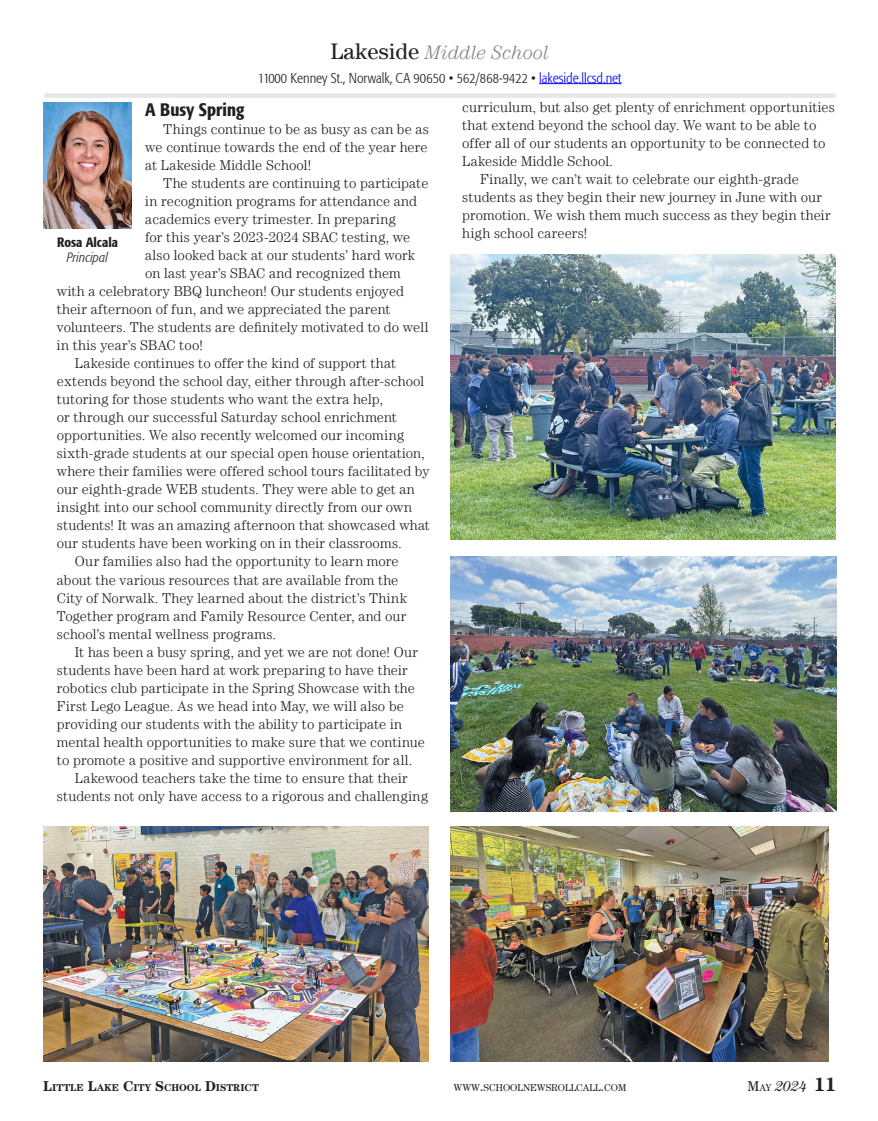
<style>
.page{position:relative;width:878px;height:1121px;background:#fff}
.page>*{position:absolute;margin:0;border:0;box-sizing:border-box;transform-origin:0 0}
.t1{font:italic 300 19.5px "Century LT";letter-spacing:-.005em;color:#808285}
.t2{font:500 condensed 18px "Formata";color:#231f20}
.t3{font:300 14.25px/18px "Century LT";letter-spacing:.01em;color:#231f20;text-align:justify}
.t4{font:300 condensed 14.25px "Formata";color:#231f20}
.t5{font:italic 14.25px "Century LT";color:#231f20}
.t6{font:500 condensed 13.5px "Formata";color:#231f20}
.t7{font:italic 300 condensed 13.5px "Formata";letter-spacing:.005em;color:#231f20}
.t8{font:700 10.05px "Century LT";color:#231f20}
.t9{font:10.05px "Century LT";color:#231f20}
.s1{font-weight:400;font-style:normal;font-size:22.5px;color:#231f20}
.s2{color:#00f}
.s3{font-size:14.25px}
.s4{font-style:normal}
.s5{font-style:normal;font-size:10.05px}
.s6{font-weight:700;font-style:normal;font-size:19.5px}
</style>
<div class="page">
<div style="left:44px;top:93px;width:791px;height:5px;background:#e6e7e8"></div>
<hr style="left:539px;top:83px;width:82px;height:1px;background:#00f">
<img style="left:43px;top:103px;width:89px;height:125px">
<img style="left:450px;top:826px;width:378px;height:235px">
<img style="left:43px;top:826px;width:385px;height:235px">
<img style="left:450px;top:556px;width:386px;height:256px">
<img style="left:450px;top:255px;width:385px;height:285px">
<h1 class="t1" style="left:331px;top:41px;width:219px"><span class="s1">Lakeside</span> Middle School</h1>
<p class="t4" style="left:258px;top:69px;width:365px">11000 Kenney St., Norwalk, CA 90650 • 562/868-9422 • <span class="s2">lakeside.llcsd.net</span></p>
<p class="t2" style="left:145px;top:99px;width:100px">A Busy Spring</p>
<p class="t3" style="left:145px;top:120px;width:285px;text-indent:18px">Things continue to be as busy as can be as we continue towards the end of the year here at Lakeside Middle School!</p>
<p class="t3" style="left:163px;top:174px;width:267px">The students are continuing to participate</p>
<p class="t3" style="left:145px;top:192px;width:273px">in recognition programs for attendance and</p>
<p class="t3" style="left:145px;top:210px;width:252px">academics every trimester. In preparing</p>
<p class="t3" style="left:145px;top:228px;width:267px">for this year’s 2023-2024 SBAC testing, we</p>
<p class="t3" style="left:145px;top:246px;width:271px">also looked back at our students’ hard work</p>
<p class="t3" style="left:145px;top:264px;width:257px">on last year’s SBAC and recognized them</p>
<p class="t3" style="left:57px;top:282px;width:349px">with a celebratory BBQ luncheon! Our students enjoyed</p>
<p class="t3" style="left:57px;top:300px;width:335px">their afternoon of fun, and we appreciated the parent</p>
<p class="t3" style="left:57px;top:318px;width:373px">volunteers. The students are definitely motivated to do well</p>
<p class="t3" style="left:57px;top:336px;width:147px">in this year’s SBAC too!</p>
<p class="t3" style="left:75px;top:354px;width:322px">Lakeside continues to offer the kind of support that</p>
<p class="t3" style="left:57px;top:372px;width:369px">extends beyond the school day, either through after-school</p>
<p class="t3" style="left:57px;top:390px;width:328px">tutoring for those students who want the extra help,</p>
<p class="t3" style="left:57px;top:408px;width:341px">or through our successful Saturday school enrichment</p>
<p class="t3" style="left:57px;top:426px;width:349px">opportunities. We also recently welcomed our incoming</p>
<p class="t3" style="left:57px;top:444px;width:369px">sixth-grade students at our special open house orientation,</p>
<p class="t3" style="left:57px;top:462px;width:374px">where their families were offered school tours facilitated by</p>
<p class="t3" style="left:57px;top:480px;width:359px">our eighth-grade WEB students. They were able to get an</p>
<p class="t3" style="left:57px;top:498px;width:357px">insight into our school community directly from our own</p>
<p class="t3" style="left:57px;top:516px;width:374px">students! It was an amazing afternoon that showcased what</p>
<p class="t3" style="left:57px;top:534px;width:346px">our students have been working on in their classrooms.</p>
<p class="t3" style="left:75px;top:552px;width:325px">Our families also had the opportunity to learn more</p>
<p class="t3" style="left:57px;top:570px;width:343px">about the various resources that are available from the</p>
<p class="t3" style="left:57px;top:588px;width:351px">City of Norwalk. They learned about the district’s Think</p>
<p class="t3" style="left:57px;top:606px;width:351px">Together program and Family Resource Center, and our</p>
<p class="t3" style="left:57px;top:624px;width:221px">school’s mental wellness programs.</p>
<p class="t3" style="left:75px;top:642px;width:344px">It has been a busy spring, and yet we are not done! Our</p>
<p class="t3" style="left:57px;top:660px;width:352px">students have been hard at work preparing to have their</p>
<p class="t3" style="left:57px;top:678px;width:359px">robotics club participate in the Spring Showcase with the</p>
<p class="t3" style="left:57px;top:696px;width:348px">First Lego League. As we head into May, we will also be</p>
<p class="t3" style="left:57px;top:714px;width:347px">providing our students with the ability to participate in</p>
<p class="t3" style="left:57px;top:732px;width:369px">mental health opportunities to make sure that we continue</p>
<p class="t3" style="left:57px;top:750px;width:357px">to promote a positive and supportive environment for all.</p>
<p class="t3" style="left:75px;top:768px;width:334px">Lakewood teachers take the time to ensure that their</p>
<p class="t3" style="left:57px;top:786px;width:373px">students not only have access to a rigorous and challenging</p>
<p class="t6" style="left:57px;top:234px;width:62px">Rosa Alcala</p>
<p class="t7" style="left:67px;top:249px;width:42px">Principal</p>
<p class="t3" style="left:462px;top:98px;width:374px">curriculum, but also get plenty of enrichment opportunities</p>
<p class="t3" style="left:462px;top:116px;width:356px">that extend beyond the school day. We want to be able to</p>
<p class="t3" style="left:462px;top:134px;width:365px">offer all of our students an opportunity to be connected to</p>
<p class="t3" style="left:462px;top:152px;width:152px">Lakeside Middle School.</p>
<p class="t3" style="left:480px;top:170px;width:320px">Finally, we can’t wait to celebrate our eighth-grade</p>
<p class="t3" style="left:462px;top:188px;width:361px">students as they begin their new journey in June with our</p>
<p class="t3" style="left:462px;top:206px;width:370px">promotion. We wish them much success as they begin their</p>
<p class="t3" style="left:462px;top:224px;width:126px">high school careers!</p>
<p class="t8" style="left:43px;top:1081px;width:217px"><span class="s3">L</span>ITTLE <span class="s3">L</span>AKE <span class="s3">C</span>ITY <span class="s3">S</span>CHOOL <span class="s3">D</span>ISTRICT</p>
<p class="t9" style="left:453px;top:1081px;width:174px">WWW<span class="s3">.</span>SCHOOLNEWSROLLCALL<span class="s3">.</span>COM</p>
<p class="t5" style="left:747px;top:1077px;width:90px"><span class="s4">M</span><span class="s5">AY</span> 2024 <span class="s6">11</span></p>
</div>
